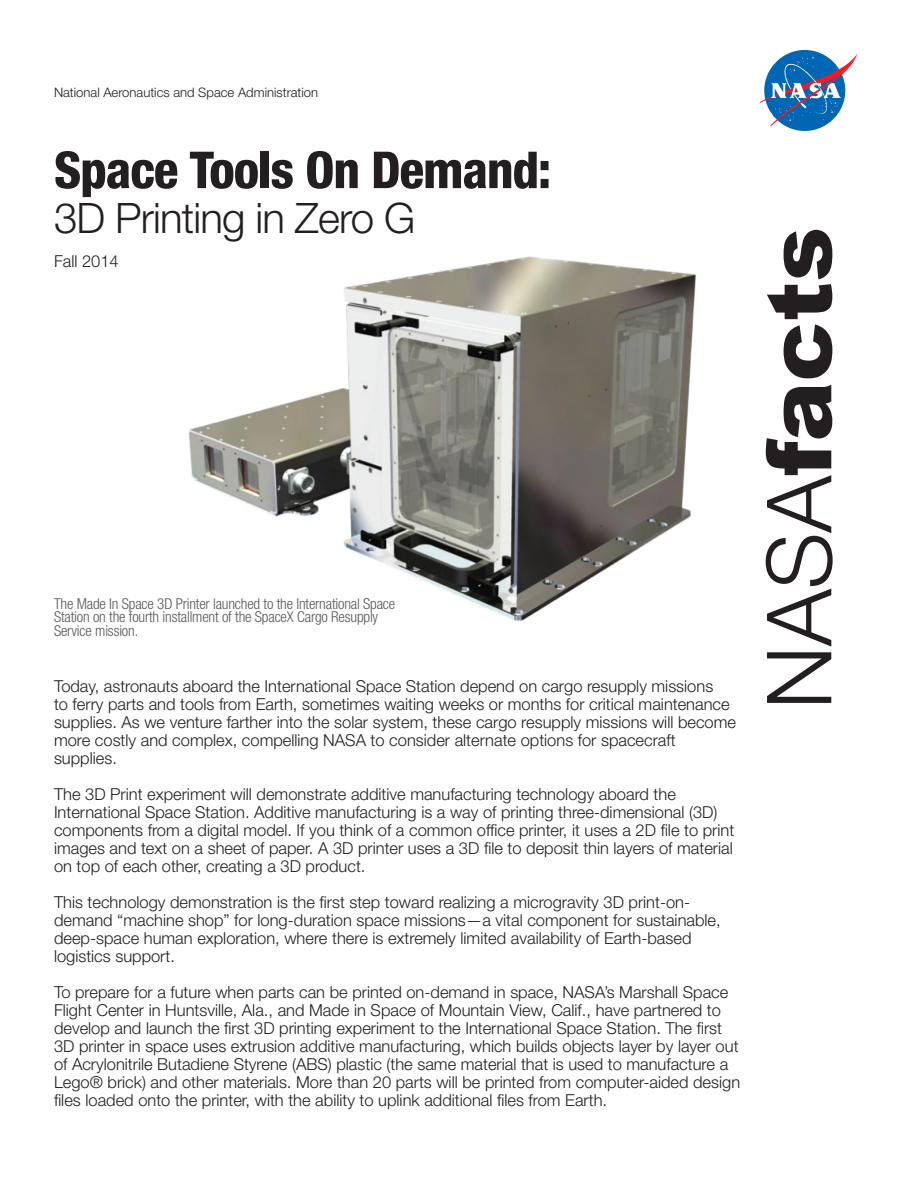
<style>
.page{position:relative;width:918px;height:1188px;background:#fff}
.page>*{position:absolute;margin:0;border:0;box-sizing:border-box;transform-origin:0 0}
.t1{font:900 90px "Arial";color:#231f20}
.Heading{font:800 condensed 51px "Helvetica Neue LT Std";letter-spacing:-.02em;color:#231f20}
.Heading-2{font:300 42px "Helvetica Neue LT Std";letter-spacing:-.02em;color:#231f20}
.Body{font:300 16.5px/18px "Helvetica Neue LT Std";color:#231f20}
.t2{font:300 condensed 15px/13.5px "Helvetica Neue LT Std";letter-spacing:-.01em;color:#57585a}
.Body-2{font:300 13.05px "Helvetica Neue LT Std";color:#231f20}
.s1{font-family:"Helvetica Neue LT Std";font-weight:300}
</style>
<div class="page">
<div style="left:764px;top:50px;width:81px;height:81px;background:#0166b3;border-radius:50%"></div>
<svg style="left:759px;top:53px;width:98px;height:74px"></svg>
<img style="left:188px;top:256px;width:508px;height:366px">
<p class="Body-2" style="left:54px;top:85px;width:266px">National Aeronautics and Space Administration</p>
<p class="Heading" style="left:54px;top:138px;width:499px">Space Tools On Demand:</p>
<p class="Heading-2" style="left:54px;top:193px;width:363px">3D Printing in Zero G</p>
<p class="Body" style="left:54px;top:252px;width:66px">Fall 2014</p>
<p class="t2" style="left:54px;top:597px;width:343px">The Made In Space 3D Printer launched to the International Space<br>Station on the fourth installment of the SpaceX Cargo Resupply<br>Service mission.</p>
<p class="Body" style="left:54px;top:677px;width:684px">Today, astronauts aboard the International Space Station depend on cargo resupply missions<br>to ferry parts and tools from Earth, sometimes waiting weeks or months for critical maintenance supplies. As we venture farther into the solar system, these cargo resupply missions will become more costly and complex, compelling NASA to consider alternate options for spacecraft supplies.</p>
<p class="Body" style="left:54px;top:785px;width:682px">The 3D Print experiment will demonstrate additive manufacturing technology aboard the International Space Station. Additive manufacturing is a way of printing three-dimensional (3D) components from a digital model. If you think of a common office printer, it uses a 2D file to print images and text on a sheet of paper. A 3D printer uses a 3D file to deposit thin layers of material on top of each other, creating a 3D product.</p>
<p class="Body" style="left:54px;top:893px;width:668px">This technology demonstration is the first step toward realizing a microgravity 3D print-on&shy;demand “machine shop” for long-duration space missions—a vital component for sustainable, deep-space human exploration, where there is extremely limited availability of Earth-based logistics support.</p>
<p class="Body" style="left:54px;top:983px;width:688px">To prepare for a future when parts can be printed on-demand in space, NASA’s Marshall Space Flight Center in Huntsville, Ala., and Made in Space of Mountain View, Calif., have partnered to develop and launch the first 3D printing experiment to the International Space Station. The first 3D printer in space uses extrusion additive manufacturing, which builds objects layer by layer out of Acrylonitrile Butadiene Styrene (ABS) plastic (the same material that is used to manufacture a Lego® brick) and other materials. More than 20 parts will be printed from computer-aided design files loaded onto the printer, with the ability to uplink additional files from Earth.</p>
<p class="t1" style="left:734px;top:709px;width:484px;rotate:-90deg"><span class="s1">NASA</span>facts</p>
</div>
